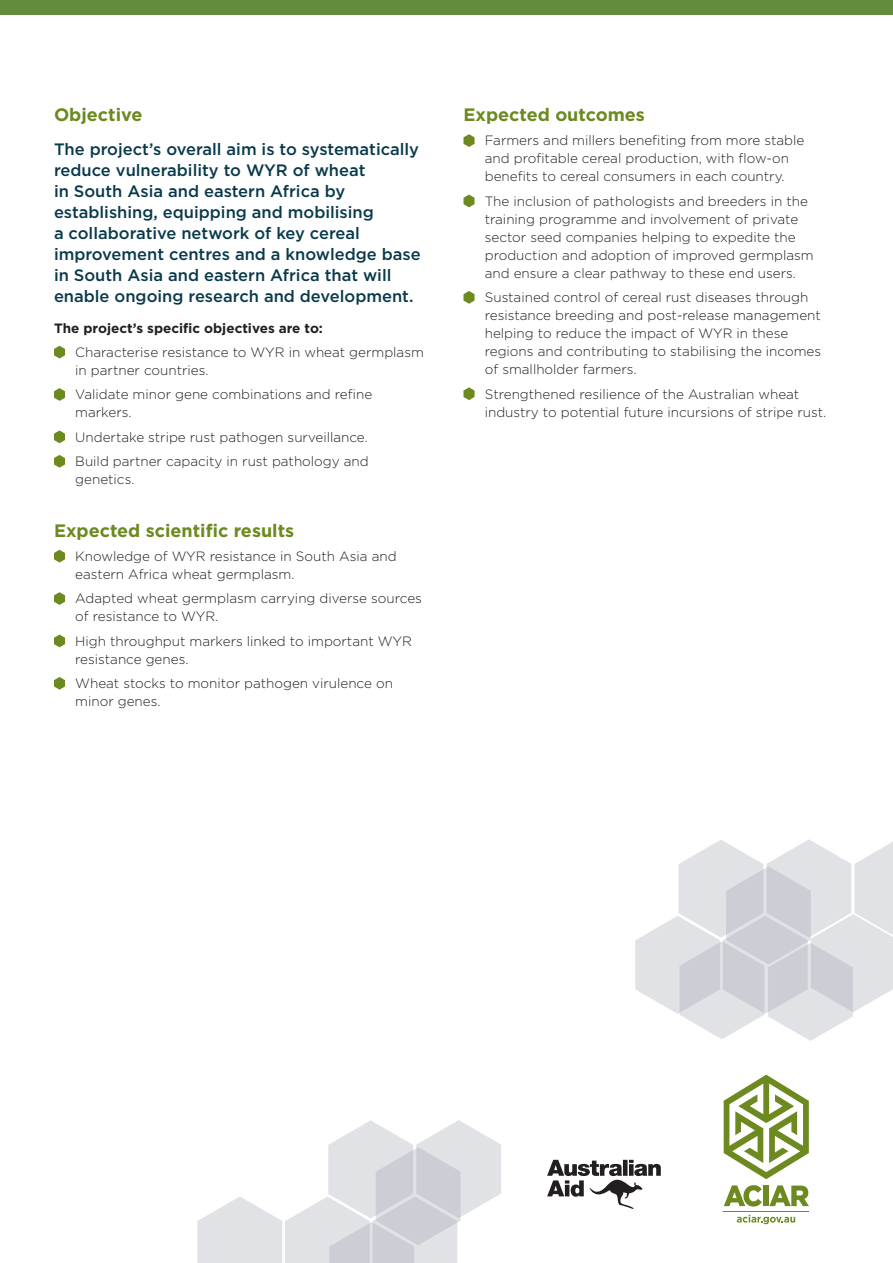
<style>
.page{position:relative;width:893px;height:1263px;background:#fff}
.page>*{position:absolute;margin:0;border:0;box-sizing:border-box;transform-origin:0 0}
.HB{font:700 18px "Gotham";color:#6c8a1f}
.dot_point{font:700 18px "Gotham";color:#6c8a1f}
.body{font:500 16.5px/21px "Gotham";color:#093a4b}
.dot_point-2{font:300 13.5px/18px "Gotham";color:#231f20}
.body-2{font:700 13.5px "Gotham";color:#231f20}
</style>
<div class="page">
<div style="left:0;top:0;width:893px;height:15px;background:#638d3d"></div>
<svg style="left:635px;top:839px;width:258px;height:202px"></svg>
<svg style="left:724px;top:1185px;width:38px;height:21px"></svg>
<div style="left:763px;top:1185px;width:5px;height:21px;background:#6c8a1f"></div>
<svg style="left:769px;top:1185px;width:40px;height:21px"></svg>
<svg style="left:737px;top:1215px;width:58px;height:9px"></svg>
<hr style="left:724px;top:1211px;width:85px;height:1px;background:#6c8a1f">
<svg style="left:724px;top:1075px;width:85px;height:104px"></svg>
<svg style="left:197px;top:1120px;width:304px;height:143px"></svg>
<svg style="left:547px;top:1160px;width:114px;height:49px"></svg>
<svg style="left:54px;top:346px;width:11px;height:12px"></svg>
<svg style="left:54px;top:388px;width:11px;height:13px"></svg>
<svg style="left:54px;top:430px;width:11px;height:13px"></svg>
<svg style="left:54px;top:455px;width:11px;height:13px"></svg>
<svg style="left:54px;top:550px;width:11px;height:12px"></svg>
<svg style="left:54px;top:592px;width:11px;height:13px"></svg>
<svg style="left:54px;top:634px;width:11px;height:13px"></svg>
<svg style="left:54px;top:677px;width:11px;height:13px"></svg>
<svg style="left:463px;top:134px;width:12px;height:13px"></svg>
<svg style="left:463px;top:195px;width:12px;height:12px"></svg>
<svg style="left:463px;top:291px;width:12px;height:13px"></svg>
<svg style="left:463px;top:387px;width:12px;height:13px"></svg>
<p class="HB" style="left:54px;top:104px;width:90px">Objective</p>
<p class="body" style="left:54px;top:138px;width:368px">The project’s overall aim is to systematically reduce vulnerability to WYR of wheat<br>in South Asia and eastern Africa by establishing, equipping and mobilising<br>a collaborative network of key cereal improvement centres and a knowledge base in South Asia and eastern Africa that will enable ongoing research and development.</p>
<p class="body-2" style="left:54px;top:320px;width:270px">The project’s specific objectives are to:</p>
<p class="dot_point-2" style="left:75px;top:343px;width:350px">Characterise resistance to WYR in wheat germplasm in partner countries.</p>
<p class="dot_point-2" style="left:75px;top:385px;width:298px">Validate minor gene combinations and refine markers.</p>
<p class="dot_point-2" style="left:75px;top:428px;width:294px">Undertake stripe rust pathogen surveillance.</p>
<p class="dot_point-2" style="left:75px;top:452px;width:295px">Build partner capacity in rust pathology and genetics.</p>
<p class="HB" style="left:54px;top:520px;width:242px">Expected scientific results</p>
<p class="dot_point-2" style="left:75px;top:547px;width:323px">Knowledge of WYR resistance in South Asia and eastern Africa wheat germplasm.</p>
<p class="dot_point-2" style="left:75px;top:589px;width:348px">Adapted wheat germplasm carrying diverse sources of resistance to WYR.</p>
<p class="dot_point-2" style="left:75px;top:632px;width:338px">High throughput markers linked to important WYR resistance genes.</p>
<p class="dot_point-2" style="left:75px;top:674px;width:319px">Wheat stocks to monitor pathogen virulence on minor genes.</p>
<p class="dot_point" style="left:463px;top:104px;width:183px">Expected outcomes</p>
<p class="dot_point-2" style="left:485px;top:131px;width:321px">Farmers and millers benefiting from more stable and profitable cereal production, with flow-on benefits to cereal consumers in each country.</p>
<p class="dot_point-2" style="left:485px;top:192px;width:331px">The inclusion of pathologists and breeders in the training programme and involvement of private sector seed companies helping to expedite the production and adoption of improved germplasm and ensure a clear pathway to these end users.</p>
<p class="dot_point-2" style="left:485px;top:288px;width:338px">Sustained control of cereal rust diseases through resistance breeding and post-release management helping to reduce the impact of WYR in these regions and contributing to stabilising the incomes of smallholder farmers.</p>
<p class="dot_point-2" style="left:485px;top:385px;width:343px">Strengthened resilience of the Australian wheat industry to potential future incursions of stripe rust.</p>
</div>
